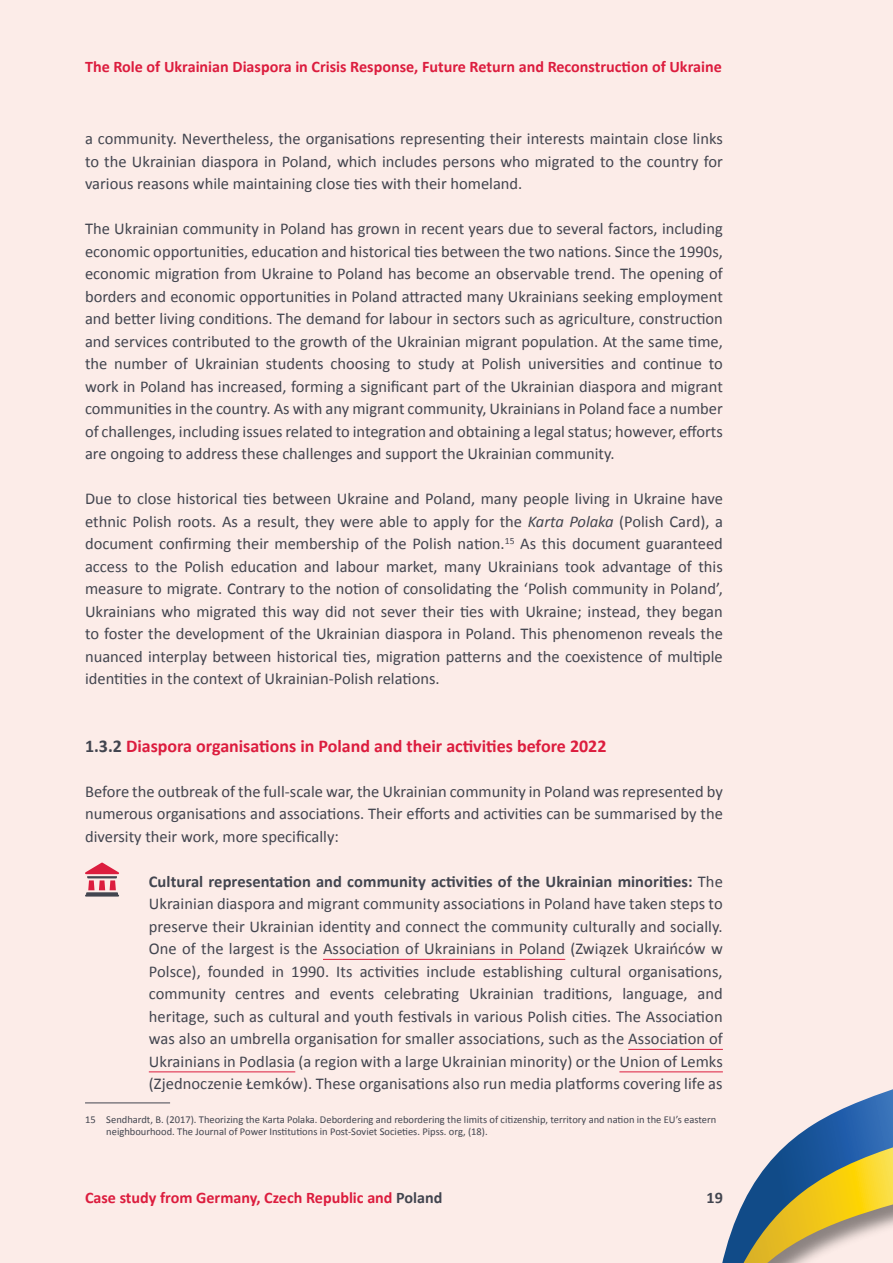
<style>
.page{position:relative;width:893px;height:1263px;background:#fcece8}
.page>*{position:absolute;margin:0;border:0;box-sizing:border-box;transform-origin:0 0}
.t1{font:700 18px "Calibri";color:#dc1d3e}
.t2{font:16.5px/22.5px "Calibri";color:#42454f;text-align:justify}
.t3{font:700 16.2px "Calibri";color:#dc1d3e}
.t4{font:700 16.2px "Calibri";color:#42454f}
.t5{font:10.5px/12px "Calibri";color:#42454f}
.s1{font-style:italic}
.s2{color:#42454f}
.s3{font-weight:700}
</style>
<div class="page">
<svg style="left:710px;top:1048px;width:183px;height:215px"></svg>
<hr style="left:323px;top:959px;width:242px;height:1px;background:#dc1d3e">
<hr style="left:628px;top:1049px;width:95px;height:1px;background:#dc1d3e">
<hr style="left:149px;top:1071px;width:146px;height:1px;background:#dc1d3e">
<hr style="left:619px;top:1071px;width:104px;height:1px;background:#dc1d3e">
<hr style="left:85px;top:1102px;width:85px;height:1px;background:#42454f">
<svg style="left:85px;top:862px;width:34px;height:34px"></svg>
<p class="t3" style="left:85px;top:56px;width:638px">The Role of Ukrainian Diaspora in Crisis Response, Future Return and Reconstruction of Ukraine</p>
<p class="t2" style="left:85px;top:126px;width:639px">a community. Nevertheless, the organisations representing their interests maintain close links to the Ukrainian diaspora in Poland, which includes persons who migrated to the country for various reasons while maintaining close ties with their homeland.</p>
<p class="t2" style="left:85px;top:217px;width:639px">The Ukrainian community in Poland has grown in recent years due to several factors, including economic opportunities, education and historical ties between the two nations. Since the 1990s, economic migration from Ukraine to Poland has become an observable trend. The opening of borders and economic opportunities in Poland attracted many Ukrainians seeking employment and better living conditions. The demand for labour in sectors such as agriculture, construction and services contributed to the growth of the Ukrainian migrant population. At the same time, the number of Ukrainian students choosing to study at Polish universities and continue to work in Poland has increased, forming a significant part of the Ukrainian diaspora and migrant communities in the country. As with any migrant community, Ukrainians in Poland face a number of challenges, including issues related to integration and obtaining a legal status; however, efforts are ongoing to address these challenges and support the Ukrainian community.</p>
<p class="t2" style="left:85px;top:487px;width:639px">Due to close historical ties between Ukraine and Poland, many people living in Ukraine have ethnic Polish roots. As a result, they were able to apply for the <span class="s1">Karta Polaka</span> (Polish Card), a document confirming their membership of the Polish nation.<sup>15</sup> As this document guaranteed access to the Polish education and labour market, many Ukrainians took advantage of this measure to migrate. Contrary to the notion of consolidating the ‘Polish community in Poland’, Ukrainians who migrated this way did not sever their ties with Ukraine; instead, they began to foster the development of the Ukrainian diaspora in Poland. This phenomenon reveals the nuanced interplay between historical ties, migration patterns and the coexistence of multiple identities in the context of Ukrainian-Polish relations.</p>
<p class="t1" style="left:85px;top:734px;width:523px"><span class="s2">1.3.2</span> Diaspora organisations in Poland and their activities before 2022</p>
<p class="t2" style="left:85px;top:779px;width:639px">Before the outbreak of the full-scale war, the Ukrainian community in Poland was represented by numerous organisations and associations. Their efforts and activities can be summarised by the diversity their work, more specifically:</p>
<p class="t2" style="left:149px;top:869px;width:576px"><span class="s3">Cultural representation and community activities of the Ukrainian minorities:</span> The Ukrainian diaspora and migrant community associations in Poland have taken steps to preserve their Ukrainian identity and connect the community culturally and socially.<br>One of the largest is the Association of Ukrainians in Poland (Związek Ukraińców w Polsce), founded in 1990. Its activities include establishing cultural organisations, community centres and events celebrating Ukrainian traditions, language, and heritage, such as cultural and youth festivals in various Polish cities. The Association was also an umbrella organisation for smaller associations, such as the Association of Ukrainians in Podlasia (a region with a large Ukrainian minority) or the Union of Lemks (Zjednoczenie Łemków). These organisations also run media platforms covering life as</p>
<p class="t5" style="left:106px;top:1113px;width:611px;text-indent:-21px">15 Sendhardt, B. (2017). Theorizing the Karta Polaka. Debordering and rebordering the limits of citizenship, territory and nation in the EU’s eastern neighbourhood. The Journal of Power Institutions in Post-Soviet Societies. Pipss. org, (18).</p>
<p class="t3" style="left:85px;top:1187px;width:359px">Case study from Germany, Czech Republic and <span class="s2">Poland</span></p>
<p class="t4" style="left:706px;top:1187px;width:18px">19</p>
</div>
